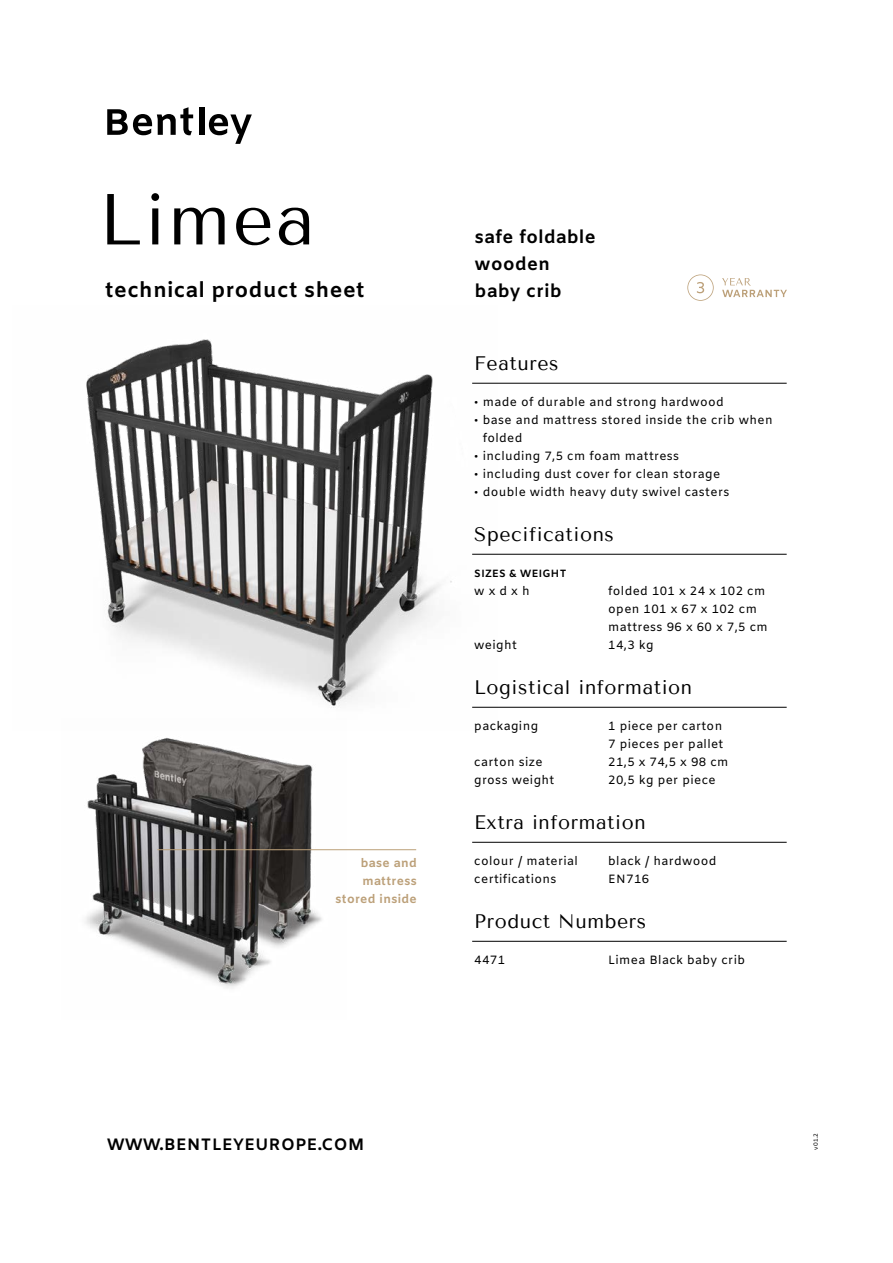
<style>
.page{position:relative;width:893px;height:1263px;background:#fff}
.page>*{position:absolute;margin:0;border:0;box-sizing:border-box;transform-origin:0 0}
.t1{font:72px "Tenor Sans";letter-spacing:.03em;color:#000}
.t2{font:700 21px "Amiko";letter-spacing:.03em;color:#000}
.t3{font:19.5px "Tenor Sans";letter-spacing:.03em;color:#000}
.t4{font:700 18px/27px "Amiko";letter-spacing:.03em;color:#000}
.t5{font:700 16.5px "Amiko";letter-spacing:.03em;color:#000}
.t6{font:12px/18px "Amiko";letter-spacing:.03em;color:#000}
.t7{font:700 12px/18px "Amiko";letter-spacing:.03em;color:#bca079;text-align:right}
.t8{font:700 10.5px "Amiko";letter-spacing:.03em;color:#000}
.t9{font:6px "Amiko";color:#000}
</style>
<div class="page">
<img style="left:86px;top:339px;width:411px;height:369px">
<div style="left:199px;top:107px;width:5px;height:28px;background:#000"></div>
<svg style="left:209px;top:114px;width:43px;height:30px"></svg>
<svg style="left:107px;top:107px;width:86px;height:28px"></svg>
<hr style="left:472px;top:383px;width:315px;height:1px;background:#000">
<hr style="left:472px;top:554px;width:315px;height:1px;background:#000">
<hr style="left:472px;top:707px;width:315px;height:1px;background:#000">
<hr style="left:472px;top:842px;width:315px;height:1px;background:#000">
<hr style="left:472px;top:941px;width:315px;height:1px;background:#000">
<svg style="left:722px;top:278px;width:65px;height:19px"></svg>
<svg style="left:687px;top:274px;width:27px;height:27px"></svg>
<img style="left:85px;top:738px;width:261px;height:250px">
<hr style="left:157px;top:849px;width:259px;height:1px;background:#bca079">
<h1 class="t1" style="left:99px;top:178px;width:218px">Limea</h1>
<h2 class="t2" style="left:105px;top:277px;width:261px">technical product sheet</h2>
<p class="t7" style="left:336px;top:854px;width:83px">base and mattress stored inside</p>
<h3 class="t4" style="left:475px;top:224px;width:122px">safe foldable wooden baby crib</h3>
<h3 class="t3" style="left:474px;top:352px;width:86px">Features</h3>
<p class="t6" style="left:474px;top:394px;width:251px">• made of durable and strong hardwood</p>
<p class="t6" style="left:483px;top:412px;width:291px;text-indent:-9px">• base and mattress stored inside the crib when folded</p>
<p class="t6" style="left:474px;top:448px;width:206px">• including 7,5 cm foam mattress</p>
<p class="t6" style="left:474px;top:466px;width:247px">• including dust cover for clean storage</p>
<p class="t6" style="left:474px;top:484px;width:257px">• double width heavy duty swivel casters</p>
<h3 class="t3" style="left:474px;top:523px;width:141px">Specifications</h3>
<p class="t8" style="left:474px;top:567px;width:94px">SIZES &amp; WEIGHT</p>
<p class="t6" style="left:474px;top:583px;width:57px">w x d x h</p>
<p class="t6" style="left:608px;top:583px;width:161px">folded 101 x 24 x 102 cm open 101 x 67 x 102 cm mattress 96 x 60 x 7,5 cm</p>
<p class="t6" style="left:474px;top:637px;width:44px">weight</p>
<p class="t6" style="left:608px;top:637px;width:47px">14,3 kg</p>
<h3 class="t3" style="left:474px;top:676px;width:219px">Logistical information</h3>
<p class="t6" style="left:474px;top:718px;width:65px">packaging</p>
<p class="t6" style="left:608px;top:718px;width:117px">1 piece per carton<br>7 pieces per pallet</p>
<p class="t6" style="left:474px;top:754px;width:70px">carton size</p>
<p class="t6" style="left:608px;top:754px;width:122px">21,5 x 74,5 x 98 cm</p>
<p class="t6" style="left:474px;top:772px;width:82px">gross weight</p>
<p class="t6" style="left:608px;top:772px;width:109px">20,5 kg per piece</p>
<h3 class="t3" style="left:474px;top:811px;width:173px">Extra information</h3>
<p class="t6" style="left:474px;top:853px;width:105px">colour / material</p>
<p class="t6" style="left:608px;top:853px;width:110px">black / hardwood</p>
<p class="t6" style="left:474px;top:871px;width:84px">certifications</p>
<p class="t6" style="left:608px;top:871px;width:43px">EN716</p>
<h3 class="t3" style="left:474px;top:910px;width:173px">Product Numbers</h3>
<p class="t6" style="left:474px;top:952px;width:32px">4471</p>
<p class="t6" style="left:608px;top:952px;width:138px">Limea Black baby crib</p>
<h3 class="t5" style="left:107px;top:1134px;width:259px">WWW.BENTLEYEUROPE.COM</h3>
<p class="t9" style="left:812px;top:1150px;width:18px;rotate:-90deg">v01.2</p>
</div>
